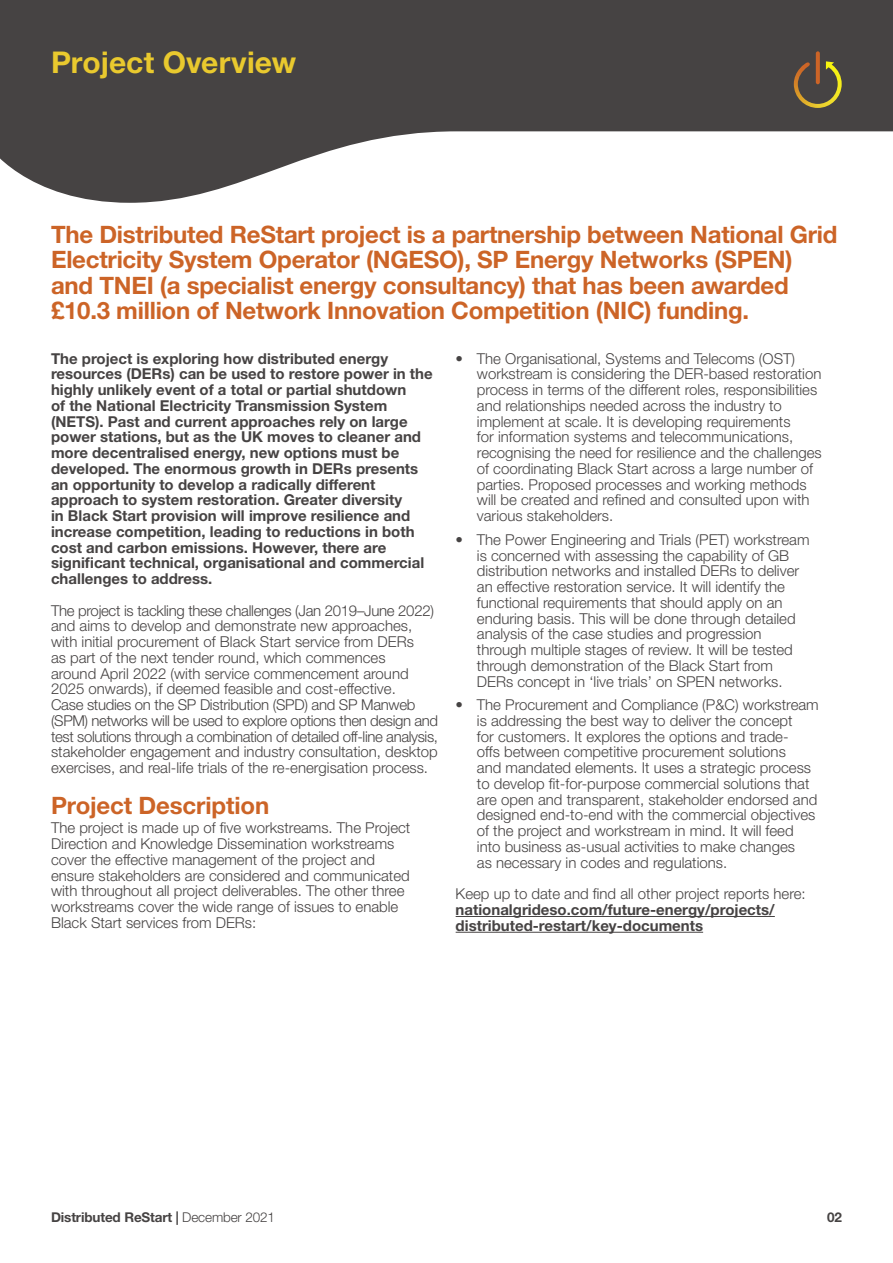
<style>
.page{position:relative;width:893px;height:1263px;background:#fff}
.page>*{position:absolute;margin:0;border:0;box-sizing:border-box;transform-origin:0 0}
.t1{font:700 30px "Helvetica Neue LT Std";letter-spacing:.005em;color:#e9c92e}
.t2{font:700 24px/25.5px "Helvetica Neue LT Std";letter-spacing:-.01em;color:#cc6427}
.t3{font:300 15px/15.8px "Helvetica Neue LT Std";color:#464343}
.t4{font:700 15px/15.8px "Helvetica Neue LT Std";color:#464343}
.t5{font:700 13.5px "Helvetica Neue LT Std";letter-spacing:-.01em;color:#464343}
.s1{font-weight:700}
.s2{font-weight:300}
</style>
<div class="page">
<svg style="left:0;top:0;width:893px;height:203px;fill:#464343"></svg>
<svg style="left:816px;top:51px;width:4px;height:33px"></svg>
<svg style="left:794px;top:61px;width:48px;height:47px;background:#6e5f3a"></svg>
<hr style="left:456px;top:916px;width:319px;height:1px;background:#464343">
<hr style="left:456px;top:932px;width:247px;height:1px;background:#464343">
<h1 class="t1" style="left:51px;top:44px;width:247px">Project Overview</h1>
<p class="t2" style="left:51px;top:221px;width:788px">The Distributed ReStart project is a partnership between National Grid Electricity System Operator (NGESO), SP Energy Networks (SPEN) and TNEI (a specialist energy consultancy) that has been awarded £10.3 million of Network Innovation Competition (NIC) funding.</p>
<p class="t4" style="left:51px;top:350px;width:383px">The project is exploring how distributed energy resources (DERs) can be used to restore power in the highly unlikely event of a total or partial shutdown<br>of the National Electricity Transmission System (NETS). Past and current approaches rely on large power stations, but as the UK moves to cleaner and more decentralised energy, new options must be developed. The enormous growth in DERs presents an opportunity to develop a radically different approach to system restoration. Greater diversity<br>in Black Start provision will improve resilience and increase competition, leading to reductions in both cost and carbon emissions. However, there are significant technical, organisational and commercial challenges to address.</p>
<p class="t3" style="left:51px;top:602px;width:389px">The project is tackling these challenges (Jan 2019–June 2022) and aims to develop and demonstrate new approaches, with initial procurement of Black Start service from DERs<br>as part of the next tender round, which commences<br>around April 2022 (with service commencement around 2025 onwards), if deemed feasible and cost-effective.<br>Case studies on the SP Distribution (SPD) and SP Manweb (SPM) networks will be used to explore options then design and test solutions through a combination of detailed off-line analysis, stakeholder engagement and industry consultation, desktop exercises, and real-life trials of the re-energisation process.</p>
<h2 class="t2" style="left:51px;top:792px;width:220px">Project Description</h2>
<p class="t3" style="left:51px;top:820px;width:361px">The project is made up of five workstreams. The Project Direction and Knowledge Dissemination workstreams cover the effective management of the project and ensure stakeholders are considered and communicated with throughout all project deliverables. The other three workstreams cover the wide range of issues to enable Black Start services from DERs:</p>
<p class="t3" style="left:477px;top:350px;width:346px;text-indent:-21px"><span class="s1">•</span> The Organisational, Systems and Telecoms (OST) workstream is considering the DER-based restoration process in terms of the different roles, responsibilities and relationships needed across the industry to implement at scale. It is developing requirements<br>for information systems and telecommunications, recognising the need for resilience and the challenges of coordinating Black Start across a large number of parties. Proposed processes and working methods will be created and refined and consulted upon with various stakeholders.</p>
<p class="t3" style="left:477px;top:531px;width:334px;text-indent:-21px"><span class="s1">•</span> The Power Engineering and Trials (PET) workstream is concerned with assessing the capability of GB distribution networks and installed DERs to deliver an effective restoration service. It will identify the functional requirements that should apply on an enduring basis. This will be done through detailed analysis of the case studies and progression through multiple stages of review. It will be tested through demonstration of the Black Start from DERs concept in ‘live trials’ on SPEN networks.</p>
<p class="t3" style="left:477px;top:697px;width:343px;text-indent:-21px"><span class="s1">•</span> The Procurement and Compliance (P&amp;C) workstream is addressing the best way to deliver the concept<br>for customers. It explores the options and trade-<br>offs between competitive procurement solutions<br>and mandated elements. It uses a strategic process to develop fit-for-purpose commercial solutions that are open and transparent, stakeholder endorsed and designed end-to-end with the commercial objectives of the project and workstream in mind. It will feed into business as-usual activities to make changes<br>as necessary in codes and regulations.</p>
<p class="t3" style="left:456px;top:886px;width:352px">Keep up to date and find all other project reports here:</p>
<p class="t4" style="left:456px;top:901px;width:321px">nationalgrideso.com/future-energy/projects/ distributed-restart/key-documents</p>
<p class="t5" style="left:51px;top:1208px;width:225px">Distributed ReStart | <span class="s2">December 2021</span></p>
<p class="t5" style="left:827px;top:1208px;width:16px">02</p>
</div>
